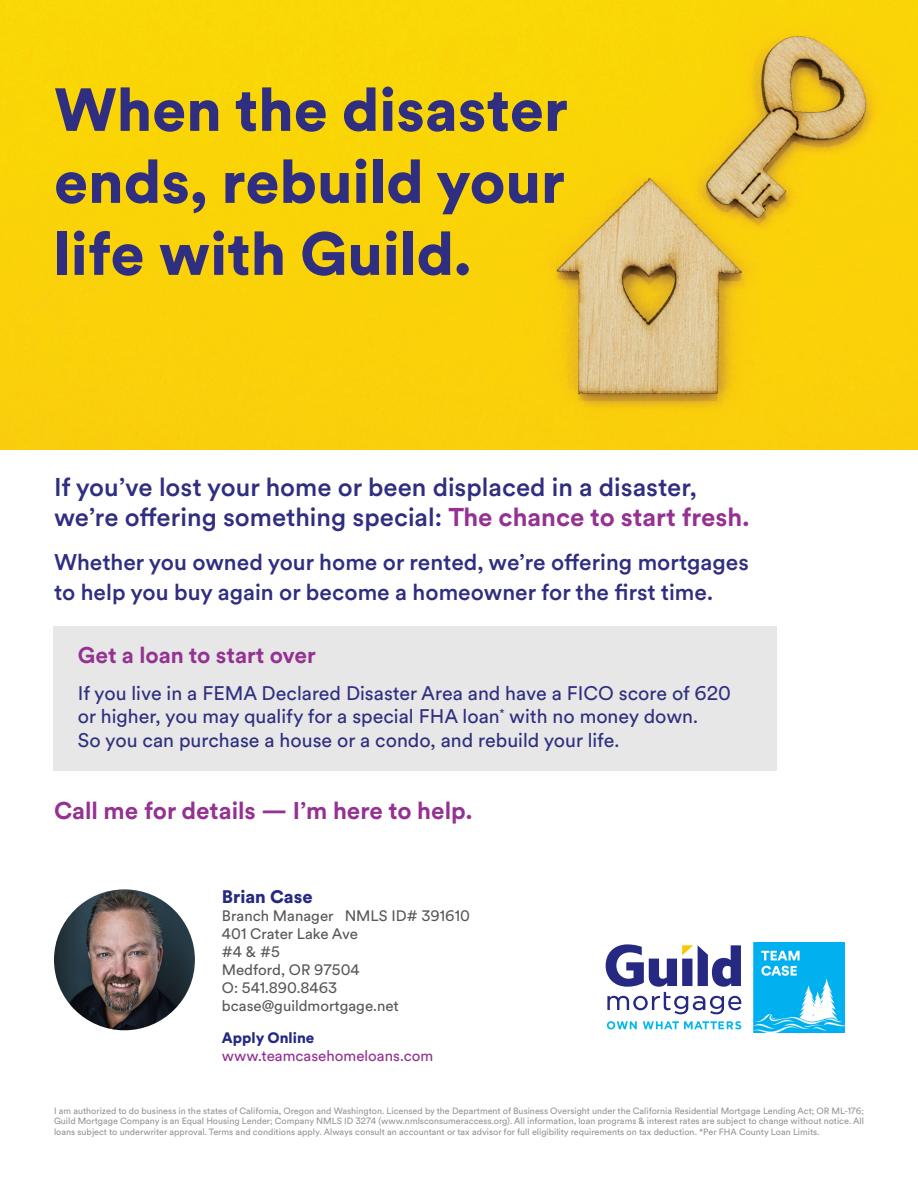
<style>
.page{position:relative;width:918px;height:1188px;background:#fff}
.page>*{position:absolute;margin:0;border:0;box-sizing:border-box;transform-origin:0 0}
.t1{font:900 60px/72px "Guild Circular";color:#2f2e80;text-align:justify}
.t2{font:500 25.5px/30px "Guild Circular";color:#2f2e80}
.t3{font:700 24px "Guild Circular";color:#943192}
.t4{font:500 22.5px/30px "Guild Circular";color:#2f2e80}
.t5{font:700 22.5px "Guild Circular";color:#943192}
.t6{font:19.5px/23.4px "Guild Circular";color:#2f2e80}
.t7{font:900 18px "Guild Circular";color:#252982}
.t8{font:15px/18px "Guild Circular";color:#57585a}
.t9{font:15px "Guild Circular";color:#942f92}
.t10{font:900 15px "Guild Circular";color:#252982}
.t11{font:9px/10.8px "Guild Circular";color:#939598;text-align:justify}
.s1{font-weight:700;color:#943192}
</style>
<div class="page">
<div style="left:53px;top:626px;width:724px;height:145px;background:#e6e7e6"></div>
<img style="left:0;top:0;width:918px;height:449px">
<img style="left:54px;top:889px;width:141px;height:141px;border-radius:70px">
<svg style="left:607px;top:1021px;width:134px;height:8px"></svg>
<svg style="left:606px;top:944px;width:135px;height:70px"></svg>
<img style="left:754px;top:943px;width:90px;height:90px">
<h1 class="t1" style="left:54px;top:72px;width:516px">When the disaster ends, rebuild your life with Guild.</h1>
<h2 class="t2" style="left:54px;top:471px;width:697px">If you’ve lost your home or been displaced in a disaster, we’re offering something special: <span class="s1">The chance to start fresh.</span></h2>
<h3 class="t4" style="left:54px;top:546px;width:696px">Whether you owned your home or rented, we’re offering mortgages to help you buy again or become a homeowner for the first time.</h3>
<h3 class="t5" style="left:78px;top:640px;width:240px">Get a loan to start over</h3>
<h3 class="t6" style="left:78px;top:681px;width:655px">If you live in a FEMA Declared Disaster Area and have a FICO score of 620 or higher, you may qualify for a special FHA loan<sup>*</sup> with no money down.<br>So you can purchase a house or a condo, and rebuild your life.</h3>
<h3 class="t3" style="left:54px;top:794px;width:420px">Call me for details — I’m here to help.</h3>
<h3 class="t7" style="left:222px;top:884px;width:92px">Brian Case</h3>
<h3 class="t8" style="left:222px;top:906px;width:249px">Branch Manager NMLS ID# 391610<br>401 Crater Lake Ave<br>#4 &amp; #5<br>Medford, OR 97504<br>O: 541.890.8463 bcase@guildmortgage.net</h3>
<h3 class="t10" style="left:222px;top:1028px;width:94px">Apply Online</h3>
<h3 class="t9" style="left:222px;top:1046px;width:213px">www.teamcasehomeloans.com</h3>
<p class="t11" style="left:54px;top:1105px;width:812px">I am authorized to do business in the states of California, Oregon and Washington. Licensed by the Department of Business Oversight under the California Residential Mortgage Lending Act; OR ML-176; Guild Mortgage Company is an Equal Housing Lender; Company NMLS ID 3274 (www.nmlsconsumeraccess.org). All information, loan programs &amp; interest rates are subject to change without notice. All loans subject to underwriter approval. Terms and conditions apply. Always consult an accountant or tax advisor for full eligibility requirements on tax deduction. *Per FHA County Loan Limits.</p>
</div>
